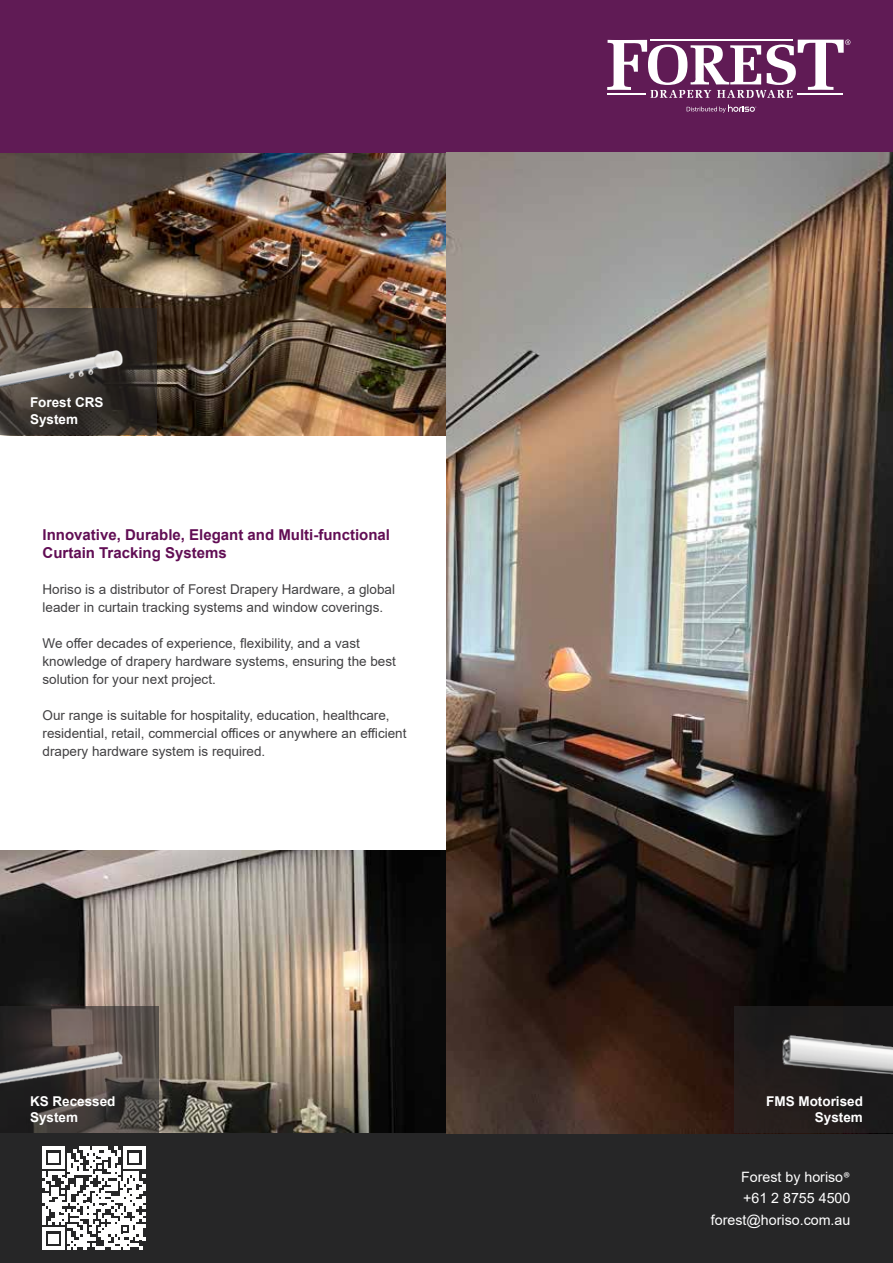
<style>
.page{position:relative;width:893px;height:1263px;background:#fff}
.page>*{position:absolute;margin:0;border:0;box-sizing:border-box;transform-origin:0 0}
.t1{font:700 15px/18px "Arial";color:#610d54}
.t2{font:14.25px/21px "Arial";color:#fff;text-align:right}
.t3{font:13.5px/18px "Arial";color:#414042}
.t4{font:700 13.5px/16.2px "Arial";color:#fff}
.s1{font-family:"Calibri"}
</style>
<div class="page">
<img style="left:0;top:152px;width:447px;height:283px">
<img style="left:0;top:850px;width:446px;height:283px">
<div style="left:0;top:0;width:893px;height:152px;background:#601b55"></div>
<div style="left:0;top:1133px;width:893px;height:130px;background:#262627"></div>
<svg style="left:687px;top:105px;width:69px;height:8px"></svg>
<svg style="left:607px;top:40px;width:243px;height:58px"></svg>
<svg style="left:43px;top:1147px;width:102px;height:102px"></svg>
<svg style="left:0;top:308px;width:156px;height:127px"></svg>
<svg style="left:0;top:1006px;width:159px;height:127px"></svg>
<img style="left:0;top:310px;width:159px;height:123px">
<img style="left:0;top:1008px;width:151px;height:125px">
<img style="left:447px;top:152px;width:446px;height:981px">
<div style="left:734px;top:1006px;width:159px;height:127px;background:#1f1c1b"></div>
<img style="left:782px;top:1035px;width:111px;height:40px">
<p class="t4" style="left:30px;top:395px;width:75px">Forest CRS<br>System</p>
<p class="t1" style="left:43px;top:526px;width:349px">Innovative, Durable, Elegant and Multi-functional<br>Curtain Tracking Systems</p>
<p class="t3" style="left:43px;top:580px;width:354px">Horiso is a distributor of Forest Drapery Hardware, a global leader in curtain tracking systems and window coverings.</p>
<p class="t3" style="left:43px;top:634px;width:355px">We offer decades of experience, flexibility, and a vast knowledge of drapery hardware systems, ensuring the best solution for your next project.</p>
<p class="t3" style="left:43px;top:706px;width:365px">Our range is suitable for hospitality, education, healthcare, residential, retail, commercial offices or anywhere an efficient drapery hardware system is required.</p>
<p class="t4" style="left:30px;top:1093px;width:87px">KS Recessed<br>System</p>
<p class="t4" style="left:766px;top:1093px;width:98px;text-align:right">FMS Motorised<br>System</p>
<p class="t2" style="left:711px;top:1167px;width:141px">Forest by horiso<span class="s1">®<br></span>+61 2 8755 4500 forest@horiso.com.au</p>
</div>
